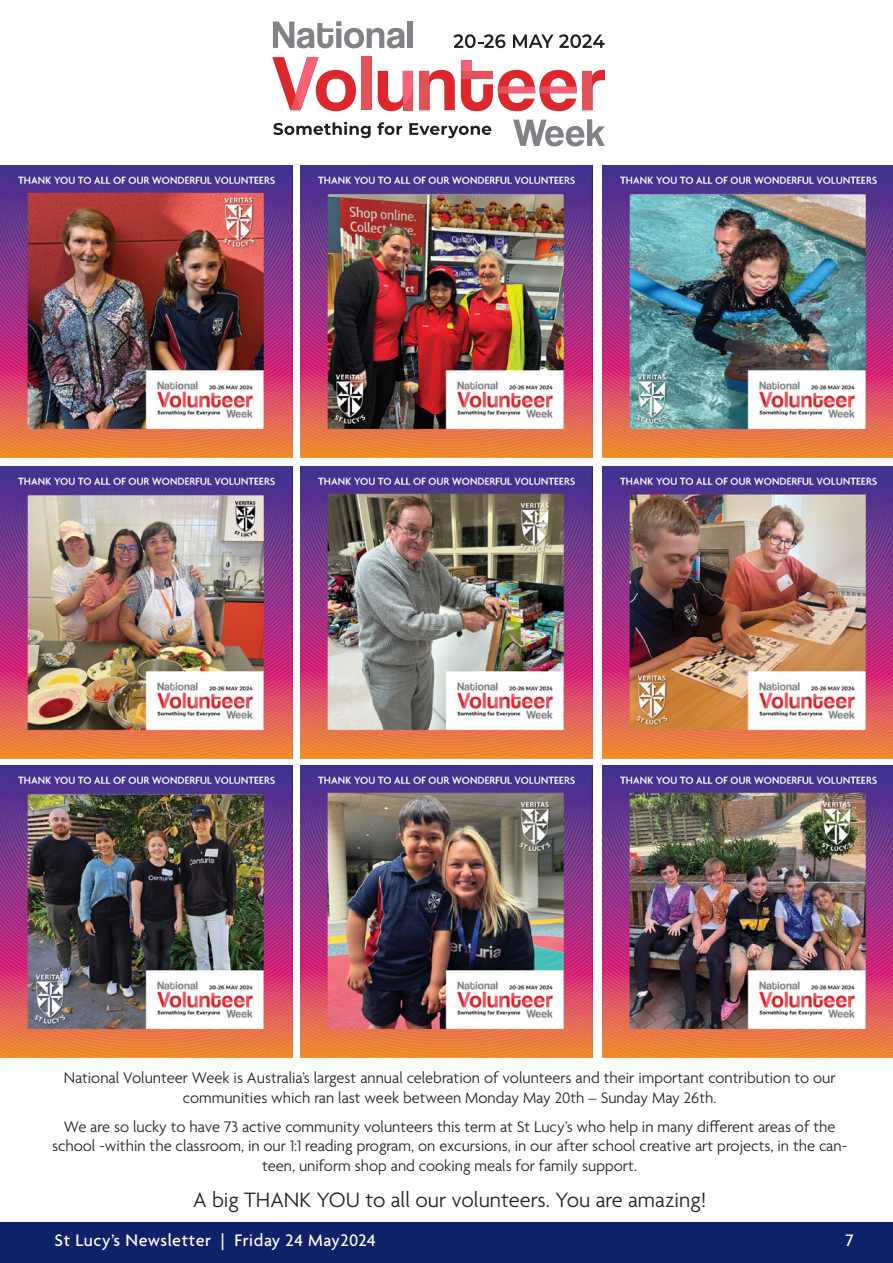
<style>
.page{position:relative;width:893px;height:1263px;background:#fff}
.page>*{position:absolute;margin:0;border:0;box-sizing:border-box;transform-origin:0 0}
.t1{font:300 22.5px "Agenda";color:#231f20}
.t2{font:500 18px "Agenda";letter-spacing:.03em;color:#fff}
.t3{font:300 16.5px/19.8px "Agenda";color:#231f20;text-align:center}
</style>
<div class="page">
<div style="left:0;top:1222px;width:893px;height:41px;background:#0f2169"></div>
<img style="left:0;top:166px;width:292px;height:292px">
<img style="left:0;top:466px;width:292px;height:292px">
<img style="left:0;top:765px;width:292px;height:292px">
<img style="left:301px;top:166px;width:292px;height:292px">
<img style="left:301px;top:466px;width:292px;height:292px">
<img style="left:301px;top:765px;width:292px;height:292px">
<img style="left:602px;top:166px;width:291px;height:292px">
<img style="left:602px;top:466px;width:291px;height:292px">
<img style="left:602px;top:765px;width:291px;height:292px">
<svg style="left:273px;top:122px;width:98px;height:16px"></svg>
<svg style="left:377px;top:122px;width:25px;height:13px"></svg>
<svg style="left:409px;top:123px;width:82px;height:15px"></svg>
<svg style="left:273px;top:21px;width:131px;height:27px"></svg>
<div style="left:407px;top:21px;width:6px;height:27px;background:#808285"></div>
<svg style="left:513px;top:119px;width:92px;height:27px"></svg>
<svg style="left:453px;top:34px;width:52px;height:14px"></svg>
<svg style="left:513px;top:35px;width:40px;height:13px"></svg>
<svg style="left:559px;top:34px;width:46px;height:14px"></svg>
<div style="left:361px;top:57px;width:11px;height:53px;background:#e25359"></div>
<svg style="left:272px;top:57px;width:84px;height:54px"></svg>
<svg style="left:419px;top:70px;width:36px;height:40px"></svg>
<svg style="left:461px;top:60px;width:144px;height:51px"></svg>
<svg style="left:378px;top:71px;width:35px;height:40px"></svg>
<p class="t3" style="left:64px;top:1069px;width:773px">National Volunteer Week is Australia’s largest annual celebration of volunteers and their important contribution to our communities which ran last week between Monday May 20th – Sunday May 26th.</p>
<p class="t3" style="left:52px;top:1117px;width:797px">We are so lucky to have 73 active community volunteers this term at St Lucy’s who help in many different areas of the school -within the classroom, in our 1:1 reading program, on excursions, in our after school creative art projects, in the can&shy;teen, uniform shop and cooking meals for family support.</p>
<p class="t1" style="left:193px;top:1187px;width:514px">A big THANK YOU to all our volunteers. You are amazing!</p>
<p class="t2" style="left:55px;top:1231px;width:323px">St Lucy’s Newsletter | Friday 24 May2024</p>
<p class="t2" style="left:846px;top:1231px;width:10px">7</p>
</div>
